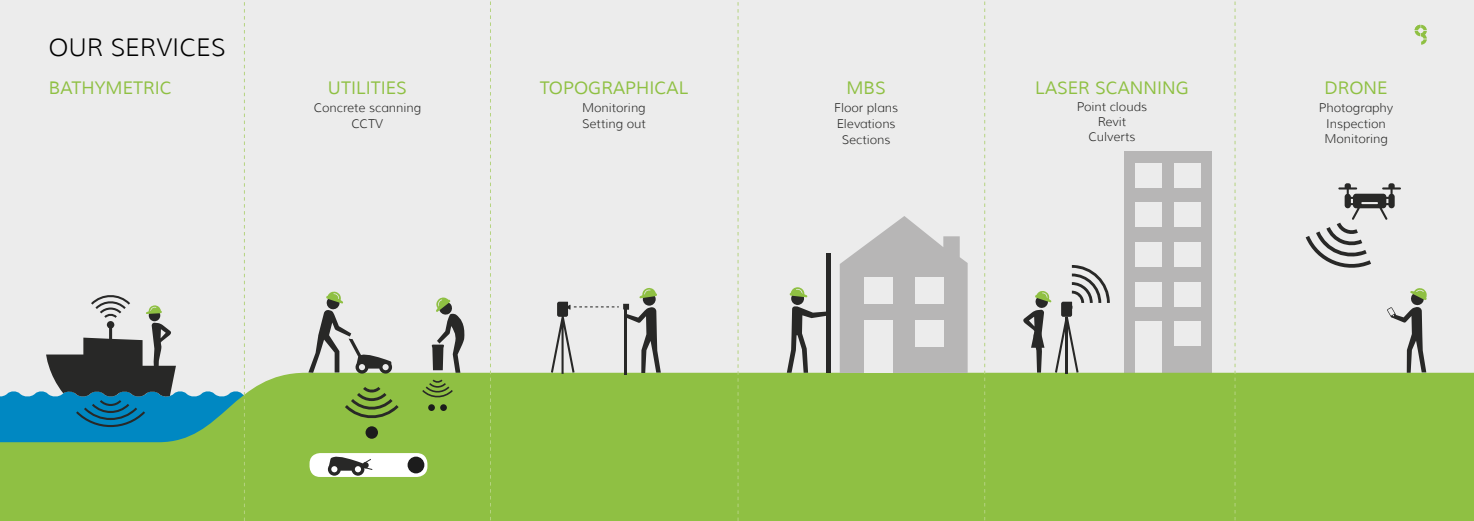
<style>
.page{position:relative;width:1474px;height:521px;background:#fff}
.page>*{position:absolute;margin:0;border:0;box-sizing:border-box;transform-origin:0 0}
.t1{font:300 24.5px "Muli";color:#000}
.t2{font:17.5px "Muli";color:#8fc043}
.t3{font:300 12.25px/15.8px "Muli";color:#282827;text-align:center}
</style>
<div class="page">
<div style="left:0;top:0;width:1473px;height:521px;background:#ececec"></div>
<div style="left:1124px;top:151px;width:87px;height:228px;background:#b7b6b6"></div>
<div style="left:1134px;top:281px;width:27px;height:25px;background:#ececec"></div>
<div style="left:1174px;top:281px;width:26px;height:25px;background:#ececec"></div>
<div style="left:1134px;top:321px;width:27px;height:57px;background:#ececec"></div>
<div style="left:1174px;top:321px;width:26px;height:25px;background:#ececec"></div>
<div style="left:1134px;top:242px;width:27px;height:25px;background:#ececec"></div>
<div style="left:1174px;top:242px;width:26px;height:25px;background:#ececec"></div>
<div style="left:1134px;top:202px;width:27px;height:25px;background:#ececec"></div>
<div style="left:1174px;top:202px;width:26px;height:25px;background:#ececec"></div>
<div style="left:1134px;top:163px;width:27px;height:25px;background:#ececec"></div>
<div style="left:1174px;top:163px;width:26px;height:25px;background:#ececec"></div>
<div style="left:0;top:373px;width:1473px;height:148px;background:#8fc043"></div>
<svg style="left:786px;top:306px;width:40px;height:67px"></svg>
<hr style="left:826px;top:253px;width:4px;height:120px;background:#282827">
<hr style="left:1065px;top:317px;width:2px;height:57px;background:#282827">
<svg style="left:1234px;top:1px;width:1px;height:520px"></svg>
<svg style="left:345px;top:387px;width:53px;height:35px;background:#779d3c"></svg>
<svg style="left:422px;top:379px;width:31px;height:20px"></svg>
<div style="left:309px;top:453px;width:118px;height:24px;background:#fff;border-radius:11px"></div>
<div style="left:365px;top:426px;width:13px;height:13px;background:#1c1c1c;border-radius:50%"></div>
<div style="left:428px;top:404px;width:7px;height:7px;background:#1c1c1c;border-radius:50%"></div>
<div style="left:440px;top:404px;width:7px;height:7px;background:#1c1c1c;border-radius:50%"></div>
<div style="left:407px;top:457px;width:17px;height:16px;background:#1c1c1c;border-radius:50%"></div>
<svg style="left:839px;top:216px;width:128px;height:157px"></svg>
<div style="left:864px;top:277px;width:28px;height:27px;background:#ececec"></div>
<div style="left:914px;top:277px;width:29px;height:27px;background:#ececec"></div>
<div style="left:864px;top:320px;width:28px;height:53px;background:#ececec"></div>
<div style="left:914px;top:320px;width:29px;height:27px;background:#ececec"></div>
<svg style="left:328px;top:456px;width:45px;height:20px"></svg>
<svg style="left:1305px;top:183px;width:95px;height:85px"></svg>
<svg style="left:551px;top:288px;width:110px;height:86px"></svg>
<svg style="left:432px;top:297px;width:33px;height:76px"></svg>
<svg style="left:308px;top:291px;width:84px;height:83px"></svg>
<div style="left:791px;top:292px;width:13px;height:13px;background:#282827;border-radius:50%"></div>
<svg style="left:789px;top:287px;width:18px;height:10px"></svg>
<svg style="left:984px;top:1px;width:1px;height:520px"></svg>
<svg style="left:244px;top:2px;width:1px;height:519px"></svg>
<svg style="left:490px;top:1px;width:1px;height:520px"></svg>
<svg style="left:737px;top:2px;width:1px;height:519px"></svg>
<svg style="left:1022px;top:265px;width:87px;height:108px"></svg>
<svg style="left:1386px;top:288px;width:40px;height:85px"></svg>
<svg style="left:46px;top:295px;width:130px;height:134px"></svg>
<svg style="left:1414px;top:25px;width:12px;height:20px"></svg>
<h1 class="t1" style="left:49px;top:32px;width:178px">OUR SERVICES</h1>
<h2 class="t2" style="left:49px;top:77px;width:124px">BATHYMETRIC</h2>
<h2 class="t2" style="left:328px;top:77px;width:80px">UTILITIES</h2>
<p class="t3" style="left:314px;top:100px;width:109px">Concrete scanning<br>CCTV</p>
<h2 class="t2" style="left:539px;top:77px;width:150px">TOPOGRAPHICAL</h2>
<p class="t3" style="left:582px;top:100px;width:65px;text-align:left">Monitoring<br>Setting out</p>
<h2 class="t2" style="left:846px;top:77px;width:41px">MBS</h2>
<p class="t3" style="left:834px;top:100px;width:65px">Floor plans<br>Elevations<br>Sections</p>
<h2 class="t2" style="left:1035px;top:77px;width:155px">LASER SCANNING</h2>
<p class="t3" style="left:1076px;top:99px;width:72px;line-height:14.9px">Point clouds<br>Revit<br>Culverts</p>
<h2 class="t2" style="left:1324px;top:77px;width:65px">DRONE</h2>
<p class="t3" style="left:1318px;top:100px;width:76px">Photography<br>Inspection<br>Monitoring</p>
</div>
